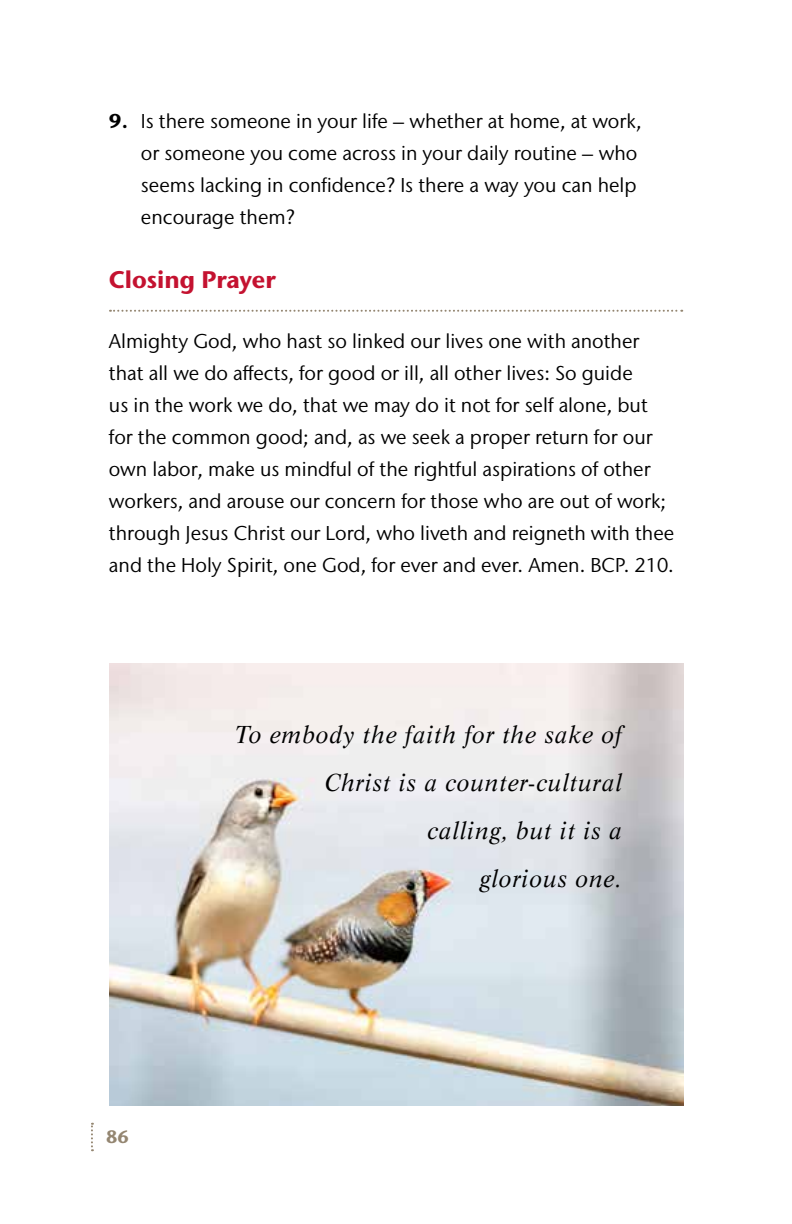
<style>
.page{position:relative;width:792px;height:1224px;background:#fff}
.page>*{position:absolute;margin:0;border:0;box-sizing:border-box;transform-origin:0 0}
.t1{font:italic 24px/48px "Life LT Std";letter-spacing:.03em;color:#000;text-align:right}
.t2{font:700 24px "Stone Sans IIITC Std";color:#c41230}
.t3{font:20px/32px "Stone Sans IIITC Std";color:#000}
.t4{font:700 18px "Stone Sans IIITC Std";color:#948671}
.s1{font-weight:700}
</style>
<div class="page">
<svg style="left:91px;top:1123px;width:2px;height:28px"></svg>
<svg style="left:110px;top:310px;width:572px;height:2px"></svg>
<img style="left:110px;top:663px;width:574px;height:443px">
<p class="t3" style="left:141px;top:105px;width:502px;text-indent:-32px"><span class="s1">9.</span> Is there someone in your life – whether at home, at work, or someone you come across in your daily routine – who seems lacking in confidence? Is there a way you can help encourage them?</p>
<p class="t2" style="left:109px;top:264px;width:168px">Closing Prayer</p>
<p class="t3" style="left:109px;top:325px;width:567px">Almighty God, who hast so linked our lives one with another that all we do affects, for good or ill, all other lives: So guide<br>us in the work we do, that we may do it not for self alone, but for the common good; and, as we seek a proper return for our own labor, make us mindful of the rightful aspirations of other workers, and arouse our concern for those who are out of work; through Jesus Christ our Lord, who liveth and reigneth with thee and the Holy Spirit, one God, for ever and ever. Amen. BCP. 210.</p>
<p class="t4" style="left:106px;top:1126px;width:24px">86</p>
<p class="t1" style="left:235px;top:710px;width:388px">To embody the faith for the sake of<br>Christ is a counter-cultural<br>calling, but it is a<br>glorious one.</p>
</div>
